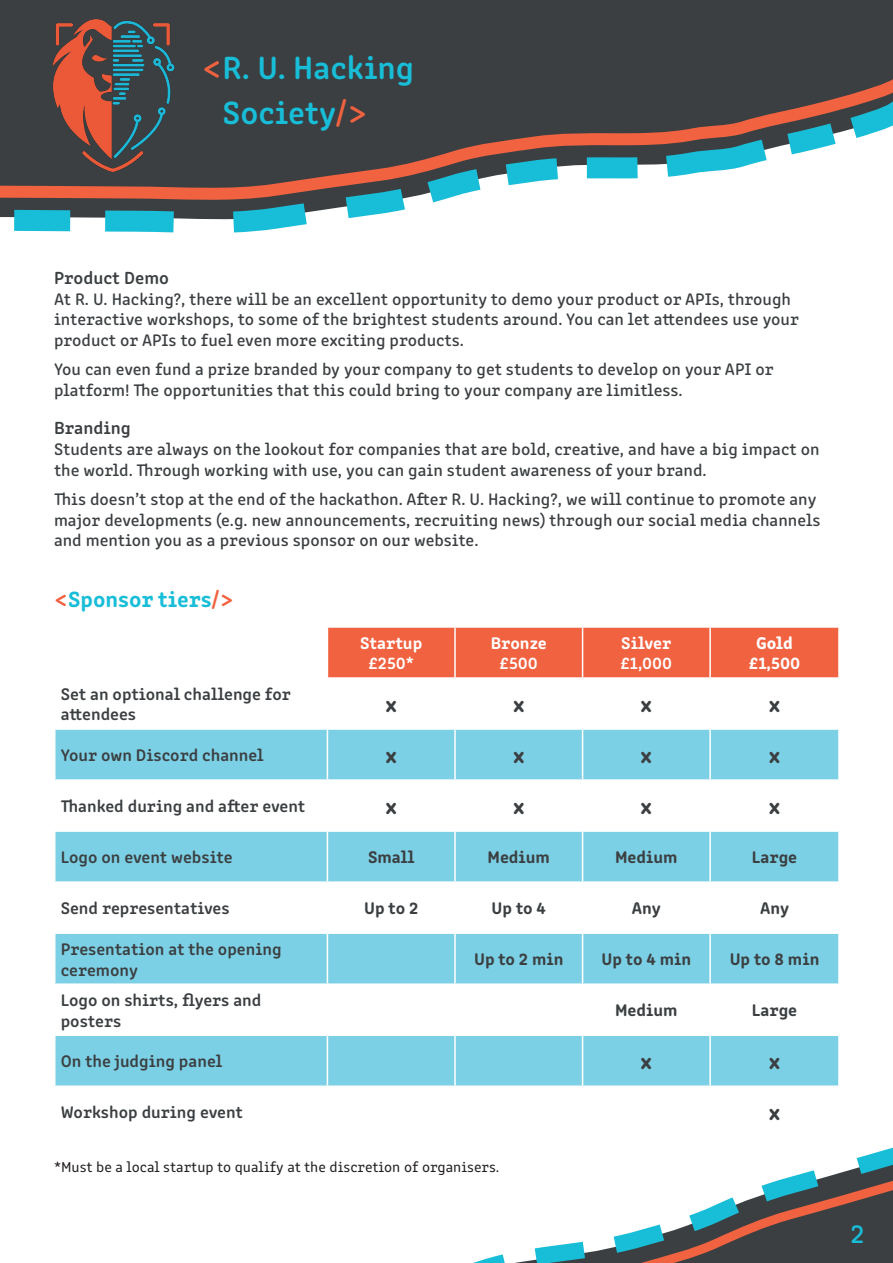
<style>
.page{position:relative;width:893px;height:1263px;background:#fff}
.page>*{position:absolute;margin:0;border:0;box-sizing:border-box;transform-origin:0 0}
.t1{font:600 33px/45px "Clone Rounded";color:#18bdd8}
.t2{font:27px "Clone Rounded Me";color:#18bdd8}
.heading1{font:700 22.5px "Clone Rounded";color:#18bdd8}
.t3{font:700 22.5px "Clone Rounded";color:#3b3f41}
.heading2{font:600 18px "Clone Rounded";color:#3b3f41}
.t4{font:17.25px/20.7px "Clone Rounded Me";color:#3b3f41}
.t5{font:600 17.25px/20.7px "Clone Rounded";color:#3b3f41}
.t6{font:700 17.25px "Clone Rounded";color:#3b3f41}
.table_head{font:700 17.25px/20.7px "Clone Rounded";color:#fff;text-align:center}
.heading1-2{font:15px "Clone Rounded";color:#231f20}
.s1{color:#f16240}
.s2{font-weight:600}
.s3{font-family:"Clone Rounded Eb";font-weight:400}
</style>
<div class="page">
<svg style="left:473px;top:1147px;width:420px;height:116px"></svg>
<div style="left:0;top:0;width:278px;height:213px;background:#3b3f41"></div>
<div style="left:104px;top:0;width:335px;height:181px;background:#3b3f41"></div>
<div style="left:331px;top:0;width:334px;height:162px;background:#3b3f41"></div>
<div style="left:480px;top:0;width:334px;height:138px;background:#3b3f41"></div>
<div style="left:740px;top:0;width:153px;height:117px;background:#3b3f41"></div>
<svg style="left:0;top:205px;width:405px;height:28px"></svg>
<svg style="left:0;top:79px;width:893px;height:126px"></svg>
<img style="left:47px;top:19px;width:132px;height:154px">
<div style="left:328px;top:628px;width:510px;height:49px;background:#f16240"></div>
<svg style="left:56px;top:730px;width:782px;height:355px;fill:#7cd0e5"></svg>
<hr style="left:454px;top:628px;width:2px;height:49px;background:#fff">
<hr style="left:582px;top:628px;width:1px;height:49px;background:#fff">
<hr style="left:709px;top:628px;width:2px;height:49px;background:#fff">
<hr style="left:327px;top:730px;width:1px;height:49px;background:#fff">
<hr style="left:454px;top:730px;width:2px;height:49px;background:#fff">
<hr style="left:582px;top:730px;width:1px;height:49px;background:#fff">
<hr style="left:709px;top:730px;width:2px;height:49px;background:#fff">
<hr style="left:327px;top:781px;width:1px;height:49px;background:#fff">
<hr style="left:454px;top:781px;width:2px;height:49px;background:#fff">
<hr style="left:582px;top:781px;width:1px;height:49px;background:#fff">
<hr style="left:709px;top:781px;width:2px;height:49px;background:#fff">
<hr style="left:327px;top:832px;width:1px;height:49px;background:#fff">
<hr style="left:454px;top:832px;width:2px;height:49px;background:#fff">
<hr style="left:582px;top:832px;width:1px;height:49px;background:#fff">
<hr style="left:709px;top:832px;width:2px;height:49px;background:#fff">
<hr style="left:327px;top:883px;width:1px;height:49px;background:#fff">
<hr style="left:454px;top:883px;width:2px;height:49px;background:#fff">
<hr style="left:582px;top:883px;width:1px;height:49px;background:#fff">
<hr style="left:709px;top:883px;width:2px;height:49px;background:#fff">
<hr style="left:327px;top:934px;width:1px;height:49px;background:#fff">
<hr style="left:454px;top:934px;width:2px;height:49px;background:#fff">
<hr style="left:582px;top:934px;width:1px;height:49px;background:#fff">
<hr style="left:709px;top:934px;width:2px;height:49px;background:#fff">
<hr style="left:327px;top:985px;width:1px;height:49px;background:#fff">
<hr style="left:454px;top:985px;width:2px;height:49px;background:#fff">
<hr style="left:582px;top:985px;width:1px;height:49px;background:#fff">
<hr style="left:709px;top:985px;width:2px;height:49px;background:#fff">
<hr style="left:327px;top:1036px;width:1px;height:49px;background:#fff">
<hr style="left:454px;top:1036px;width:2px;height:49px;background:#fff">
<hr style="left:582px;top:1036px;width:1px;height:49px;background:#fff">
<hr style="left:709px;top:1036px;width:2px;height:49px;background:#fff">
<hr style="left:54px;top:779px;width:273px;height:2px;background:#fff">
<hr style="left:327px;top:779px;width:128px;height:2px;background:#fff">
<hr style="left:455px;top:779px;width:128px;height:2px;background:#fff">
<hr style="left:583px;top:779px;width:127px;height:2px;background:#fff">
<hr style="left:710px;top:779px;width:130px;height:2px;background:#fff">
<hr style="left:54px;top:830px;width:273px;height:2px;background:#fff">
<hr style="left:327px;top:830px;width:128px;height:2px;background:#fff">
<hr style="left:455px;top:830px;width:128px;height:2px;background:#fff">
<hr style="left:583px;top:830px;width:127px;height:2px;background:#fff">
<hr style="left:710px;top:830px;width:130px;height:2px;background:#fff">
<hr style="left:54px;top:881px;width:273px;height:2px;background:#fff">
<hr style="left:327px;top:881px;width:128px;height:2px;background:#fff">
<hr style="left:455px;top:881px;width:128px;height:2px;background:#fff">
<hr style="left:583px;top:881px;width:127px;height:2px;background:#fff">
<hr style="left:710px;top:881px;width:130px;height:2px;background:#fff">
<hr style="left:54px;top:932px;width:273px;height:2px;background:#fff">
<hr style="left:327px;top:932px;width:128px;height:2px;background:#fff">
<hr style="left:455px;top:932px;width:128px;height:2px;background:#fff">
<hr style="left:583px;top:932px;width:127px;height:2px;background:#fff">
<hr style="left:710px;top:932px;width:130px;height:2px;background:#fff">
<hr style="left:54px;top:983px;width:273px;height:2px;background:#fff">
<hr style="left:327px;top:983px;width:128px;height:2px;background:#fff">
<hr style="left:455px;top:983px;width:128px;height:2px;background:#fff">
<hr style="left:583px;top:983px;width:127px;height:2px;background:#fff">
<hr style="left:710px;top:983px;width:130px;height:2px;background:#fff">
<hr style="left:54px;top:1034px;width:273px;height:2px;background:#fff">
<hr style="left:327px;top:1034px;width:128px;height:2px;background:#fff">
<hr style="left:455px;top:1034px;width:128px;height:2px;background:#fff">
<hr style="left:583px;top:1034px;width:127px;height:2px;background:#fff">
<hr style="left:710px;top:1034px;width:130px;height:2px;background:#fff">
<h1 class="t1" style="left:223px;top:43px;width:193px;text-indent:-21px"><span class="s1">&lt;</span>R. U. Hacking<br>Society<span class="s1">/&gt;</span></h1>
<p class="heading2" style="left:54px;top:264px;width:117px">Product Demo</p>
<p class="t4" style="left:54px;top:287px;width:746px">At R. U. Hacking?, there will be an excellent opportunity to demo your product or APIs, through interactive workshops, to some of the brightest students around. You can let attendees use your product or APIs to fuel even more exciting products.</p>
<p class="t4" style="left:54px;top:358px;width:721px">You can even fund a prize branded by your company to get students to develop on your API or platform! The opportunities that this could bring to your company are limitless.</p>
<p class="heading2" style="left:54px;top:414px;width:78px">Branding</p>
<p class="t4" style="left:54px;top:438px;width:767px">Students are always on the lookout for companies that are bold, creative, and have a big impact on the world. Through working with use, you can gain student awareness of your brand.</p>
<p class="t4" style="left:54px;top:487px;width:768px">This doesn’t stop at the end of the hackathon. After R. U. Hacking?, we will continue to promote any major developments (e.g. new announcements, recruiting news) through our social media channels and mention you as a previous sponsor on our website.</p>
<p class="heading1" style="left:54px;top:582px;width:181px"><span class="s1">&lt;</span>Sponsor tiers<span class="s1">/&gt;</span></p>
<p class="t5" style="left:61px;top:682px;width:232px">Set an optional challenge for attendees</p>
<p class="table_head" style="left:360px;top:631px;width:64px">Startup <span class="s2">£250*</span></p>
<p class="table_head" style="left:491px;top:631px;width:58px">Bronze <span class="s2">£500</span></p>
<p class="table_head" style="left:620px;top:631px;width:53px;text-align:left">Silver <span class="s2">£1,000</span></p>
<p class="table_head" style="left:749px;top:631px;width:53px"><span class="s3">Gold </span>£1,500</p>
<p class="t3" style="left:385px;top:686px;width:13px">x</p>
<p class="t3" style="left:513px;top:686px;width:13px">x</p>
<p class="t3" style="left:641px;top:686px;width:13px">x</p>
<p class="t3" style="left:769px;top:686px;width:13px">x</p>
<p class="t5" style="left:61px;top:743px;width:205px">Your own Discord channel</p>
<p class="t3" style="left:385px;top:737px;width:13px">x</p>
<p class="t3" style="left:513px;top:737px;width:13px">x</p>
<p class="t3" style="left:641px;top:737px;width:13px">x</p>
<p class="t3" style="left:769px;top:737px;width:13px">x</p>
<p class="t5" style="left:61px;top:794px;width:246px">Thanked during and after event</p>
<p class="t3" style="left:385px;top:788px;width:13px">x</p>
<p class="t3" style="left:513px;top:788px;width:13px">x</p>
<p class="t3" style="left:641px;top:788px;width:13px">x</p>
<p class="t3" style="left:769px;top:788px;width:13px">x</p>
<p class="t5" style="left:61px;top:845px;width:173px">Logo on event website</p>
<p class="t6" style="left:368px;top:843px;width:48px">Small</p>
<p class="t6" style="left:487px;top:843px;width:64px">Medium</p>
<p class="t6" style="left:615px;top:843px;width:64px">Medium</p>
<p class="t6" style="left:752px;top:843px;width:47px">Large</p>
<p class="t5" style="left:61px;top:896px;width:170px">Send representatives</p>
<p class="t6" style="left:364px;top:894px;width:56px">Up to 2</p>
<p class="t6" style="left:492px;top:894px;width:56px">Up to 4</p>
<p class="t6" style="left:632px;top:894px;width:31px">Any</p>
<p class="t6" style="left:760px;top:894px;width:31px">Any</p>
<p class="t5" style="left:61px;top:937px;width:222px">Presentation at the opening ceremony</p>
<p class="t6" style="left:474px;top:945px;width:91px">Up to 2 min</p>
<p class="t6" style="left:602px;top:945px;width:91px">Up to 4 min</p>
<p class="t6" style="left:730px;top:945px;width:91px">Up to 8 min</p>
<p class="t5" style="left:61px;top:988px;width:202px">Logo on shirts, flyers and posters</p>
<p class="t6" style="left:615px;top:996px;width:64px">Medium</p>
<p class="t6" style="left:752px;top:996px;width:47px">Large</p>
<p class="t5" style="left:61px;top:1050px;width:163px">On the judging panel</p>
<p class="t3" style="left:641px;top:1043px;width:13px">x</p>
<p class="t3" style="left:769px;top:1043px;width:13px">x</p>
<p class="t5" style="left:61px;top:1101px;width:184px">Workshop during event</p>
<p class="t3" style="left:769px;top:1094px;width:13px">x</p>
<p class="heading1-2" style="left:54px;top:1156px;width:447px">*Must be a local startup to qualify at the discretion of organisers.</p>
<h2 class="t2" style="left:850px;top:1213px;width:15px">2</h2>
</div>
